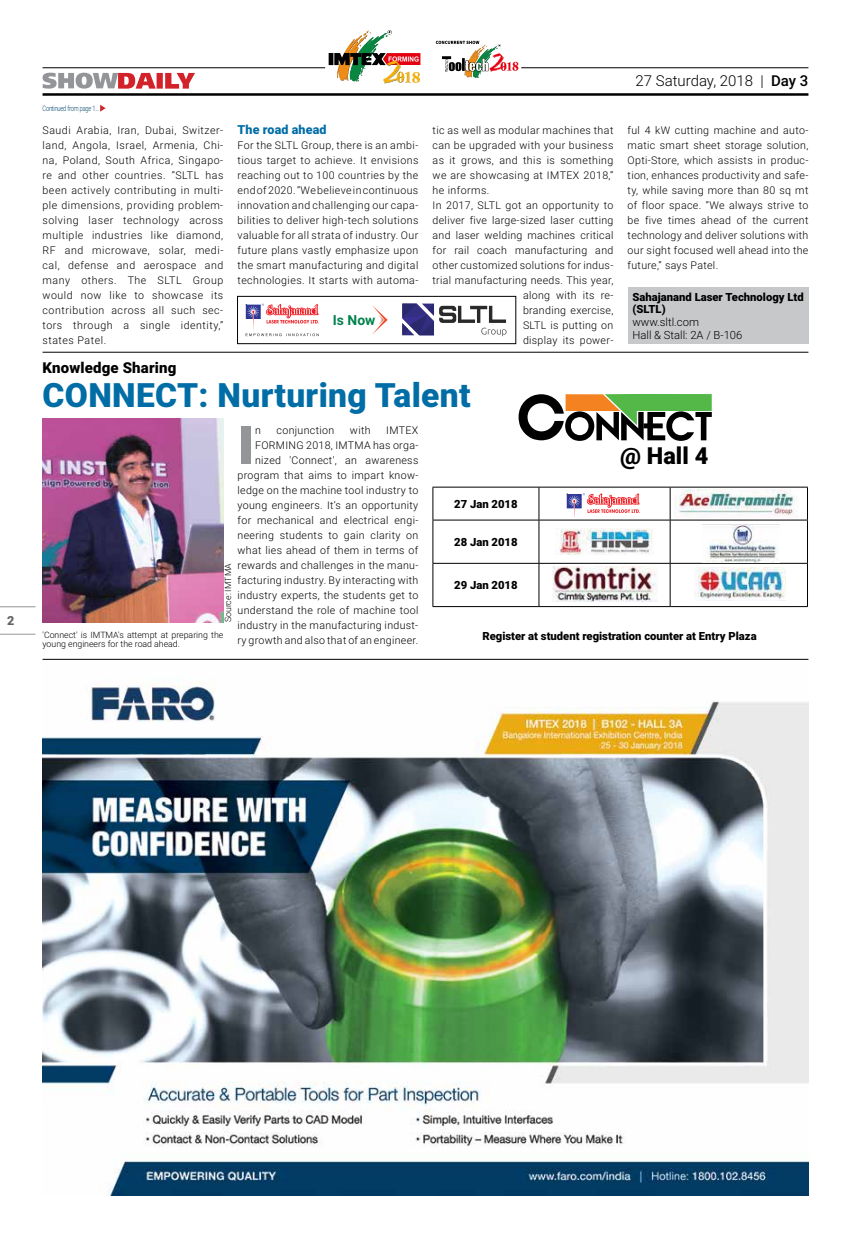
<style>
.page{position:relative;width:851px;height:1241px;background:#fff}
.page>*{position:absolute;margin:0;border:0;box-sizing:border-box;transform-origin:0 0}
.t1{font:900 52.88px "Roboto";color:#939598}
.t2{font:900 33.5px "Roboto";letter-spacing:.01em;color:#006da6}
.t3{font:900 23.5px "Roboto";color:#000}
.t4{font:300 15px "Roboto";color:#000}
.t5{font:900 15px "Roboto";letter-spacing:.01em;color:#000}
.t6{font:700 13.88px "Roboto";color:#00824c}
.t7{font:900 12.5px "Roboto";letter-spacing:.01em;color:#006da6}
.t8{font:900 12.5px "Roboto";color:#636466}
.t9{font:900 11.25px/12.8px "Roboto";color:#000}
.t10{font:300 11.25px/12.8px "Roboto";color:#000}
.t11{font:300 10.62px/15px "Roboto";letter-spacing:.03em;color:#000;text-align:justify}
.t12{font:300 8.75px/8.8px "Roboto";color:#000}
.t13{font:300 7.5px "Roboto";letter-spacing:-.03em;color:#004269;scale:.75 1}
.s1{font-weight:500}
</style>
<div class="page">
<hr style="left:0;top:606px;width:35px;height:1px;background:#939598">
<hr style="left:0;top:633px;width:35px;height:1px;background:#939598">
<hr style="left:43px;top:93px;width:765px;height:3px;background:#000">
<svg style="left:43px;top:73px;width:152px;height:16px"></svg>
<hr style="left:521px;top:67px;width:287px;height:1px;background:#000">
<hr style="left:43px;top:67px;width:282px;height:1px;background:#000">
<svg style="left:328px;top:30px;width:92px;height:53px"></svg>
<svg style="left:435px;top:41px;width:83px;height:37px"></svg>
<svg style="left:100px;top:105px;width:5px;height:7px"></svg>
<div style="left:628px;top:286px;width:180px;height:57px;background:#c7c8ca"></div>
<hr style="left:43px;top:352px;width:765px;height:1px;background:#000">
<hr style="left:43px;top:659px;width:765px;height:1px;background:#000">
<svg style="left:246px;top:303px;width:73px;height:20px"></svg>
<svg style="left:246px;top:333px;width:72px;height:3px"></svg>
<svg style="left:372px;top:305px;width:15px;height:29px"></svg>
<svg style="left:402px;top:303px;width:104px;height:33px"></svg>
<div style="left:237px;top:296px;width:279px;height:48px;border:1px solid #000"></div>
<svg style="left:566px;top:493px;width:73px;height:20px"></svg>
<img style="left:43px;top:419px;width:180px;height:203px">
<svg style="left:518px;top:394px;width:193px;height:47px"></svg>
<div style="left:636px;top:394px;width:75px;height:17px;background:#53b848"></div>
<img style="left:43px;top:679px;width:765px;height:516px">
<hr style="left:432px;top:486px;width:107px;height:1px;background:#000">
<hr style="left:432px;top:487px;width:1px;height:32px;background:#000">
<hr style="left:539px;top:486px;width:131px;height:1px;background:#000">
<hr style="left:538px;top:487px;width:1px;height:32px;background:#000">
<hr style="left:670px;top:486px;width:137px;height:1px;background:#000">
<hr style="left:669px;top:487px;width:1px;height:32px;background:#000">
<hr style="left:807px;top:487px;width:1px;height:32px;background:#000">
<hr style="left:432px;top:519px;width:107px;height:1px;background:#000">
<hr style="left:432px;top:520px;width:1px;height:43px;background:#000">
<hr style="left:539px;top:519px;width:131px;height:1px;background:#000">
<hr style="left:538px;top:520px;width:1px;height:43px;background:#000">
<hr style="left:670px;top:519px;width:137px;height:1px;background:#000">
<hr style="left:669px;top:520px;width:1px;height:43px;background:#000">
<hr style="left:807px;top:520px;width:1px;height:43px;background:#000">
<hr style="left:432px;top:563px;width:107px;height:1px;background:#000">
<hr style="left:432px;top:563px;width:1px;height:43px;background:#000">
<hr style="left:539px;top:563px;width:131px;height:1px;background:#000">
<hr style="left:538px;top:563px;width:1px;height:43px;background:#000">
<hr style="left:670px;top:563px;width:137px;height:1px;background:#000">
<hr style="left:669px;top:563px;width:1px;height:43px;background:#000">
<hr style="left:807px;top:563px;width:1px;height:43px;background:#000">
<hr style="left:432px;top:606px;width:107px;height:1px;background:#000">
<hr style="left:539px;top:606px;width:131px;height:1px;background:#000">
<hr style="left:670px;top:606px;width:137px;height:1px;background:#000">
<img style="left:674px;top:489px;width:123px;height:27px">
<img style="left:555px;top:528px;width:98px;height:26px">
<img style="left:702px;top:524px;width:77px;height:38px">
<img style="left:552px;top:566px;width:105px;height:35px">
<img style="left:694px;top:567px;width:91px;height:34px">
<p class="t8" style="left:7px;top:612px;width:9px">2</p>
<p class="t13" style="left:43px;top:103px;width:77px">Continued from page 1...</p>
<p class="t11" style="left:43px;top:122px;width:182px">Saudi Arabia, Iran, Dubai, Switzer&shy;land, Angola, Israel, Armenia, Chi&shy;na, Poland, South Africa, Singapo&shy;re and other countries. “SLTL has been actively contributing in multi&shy;ple dimensions, providing problem&shy;solving laser technology across multiple industries like diamond, RF and microwave, solar, medi&shy;cal, defense and aerospace and many others. The SLTL Group would now like to showcase its contribution across all such sec&shy;tors through a single identity,” states Patel.</p>
<p class="t7" style="left:237px;top:120px;width:90px">The road ahead</p>
<p class="t11" style="left:237px;top:137px;width:182px">For the SLTL Group, there is an ambi&shy;tious target to achieve. It envisions reaching out to 100 countries by the end of 2020. “We believe in continuous innovation and challenging our capa&shy;bilities to deliver high-tech solutions valuable for all strata of industry. Our future plans vastly emphasize upon the smart manufacturing and digital technologies. It starts with automa-</p>
<h3 class="t6" style="left:333px;top:310px;width:44px">Is Now</h3>
<p class="t11" style="left:432px;top:122px;width:182px">tic as well as modular machines that</p>
<p class="t11" style="left:432px;top:137px;width:182px">can be upgraded with your business</p>
<p class="t11" style="left:432px;top:152px;width:182px">as it grows, and this is something</p>
<p class="t11" style="left:432px;top:167px;width:182px">we are showcasing at IMTEX 2018,”</p>
<p class="t11" style="left:432px;top:182px;width:58px">he informs.</p>
<p class="t11" style="left:432px;top:197px;width:182px">In 2017, SLTL got an opportunity to</p>
<p class="t11" style="left:432px;top:212px;width:182px">deliver five large-sized laser cutting</p>
<p class="t11" style="left:432px;top:227px;width:182px">and laser welding machines critical</p>
<p class="t11" style="left:432px;top:242px;width:182px">for rail coach manufacturing and</p>
<p class="t11" style="left:432px;top:257px;width:182px">other customized solutions for indus-</p>
<p class="t11" style="left:432px;top:272px;width:182px">trial manufacturing needs. This year,</p>
<p class="t11" style="left:523px;top:287px;width:92px">along with its re-</p>
<p class="t11" style="left:523px;top:302px;width:92px">branding exercise,</p>
<p class="t11" style="left:523px;top:317px;width:92px">SLTL is putting on</p>
<p class="t11" style="left:523px;top:332px;width:92px">display its power-</p>
<h3 class="t4" style="left:635px;top:70px;width:174px">27 Saturday, 2018 | <span class="s1">Day 3</span></h3>
<p class="t11" style="left:627px;top:122px;width:182px">ful 4 kW cutting machine and auto&shy;matic smart sheet storage solution, Opti-Store, which assists in produc&shy;tion, enhances productivity and safe&shy;ty, while saving more than 80 sq mt of floor space. “We always strive to be five times ahead of the current technology and deliver solutions with our sight focused well ahead into the future,” says Patel.</p>
<p class="t9" style="left:632px;top:290px;width:173px">Sahajanand Laser Technology Ltd (SLTL)</p>
<p class="t10" style="left:632px;top:315px;width:111px">www.sltl.com<br>Hall &amp; Stall: 2A / B-106</p>
<h3 class="t5" style="left:43px;top:357px;width:135px">Knowledge Sharing</h3>
<h2 class="t2" style="left:43px;top:372px;width:429px">CONN ECT: Nurturing Talent</h2>
<h1 class="t1" style="left:237px;top:408px;width:17px">I</h1>
<p class="t11" style="left:255px;top:422px;width:7px">n</p>
<p class="t11" style="left:276px;top:422px;width:59px">conjunction</p>
<p class="t11" style="left:350px;top:422px;width:22px">with</p>
<p class="t11" style="left:237px;top:422px;width:182px;text-align:right">IMTEX<br>FORMING 2018, IMTMA has orga&shy;nized 'Connect', an awareness program that aims to impart know&shy;ledge on the machine tool industry to young engineers. It’s an opportunity for mechanical and electrical engi&shy;neering students to gain clarity on what lies ahead of them in terms of rewards and challenges in the manu&shy;facturing industry. By interacting with industry experts, the students get to understand the role of machine tool industry in the manufacturing indust&shy;ry growth and also that of an engineer.</p>
<h3 class="t3" style="left:620px;top:439px;width:90px">@ Hall 4</h3>
<p class="t9" style="left:454px;top:497px;width:65px">27 Jan 2018</p>
<p class="t9" style="left:454px;top:535px;width:65px">28 Jan 2018</p>
<p class="t9" style="left:454px;top:578px;width:65px">29 Jan 2018</p>
<p class="t12" style="left:223px;top:622px;width:60px;rotate:-90deg">Source: IMTMA</p>
<p class="t12" style="left:43px;top:630px;width:182px">'Connect' is IMTMA's attempt at preparing the young engineers for the road ahead.</p>
<p class="t9" style="left:482px;top:629px;width:276px">Register at student registration counter at Entry Plaza</p>
</div>
